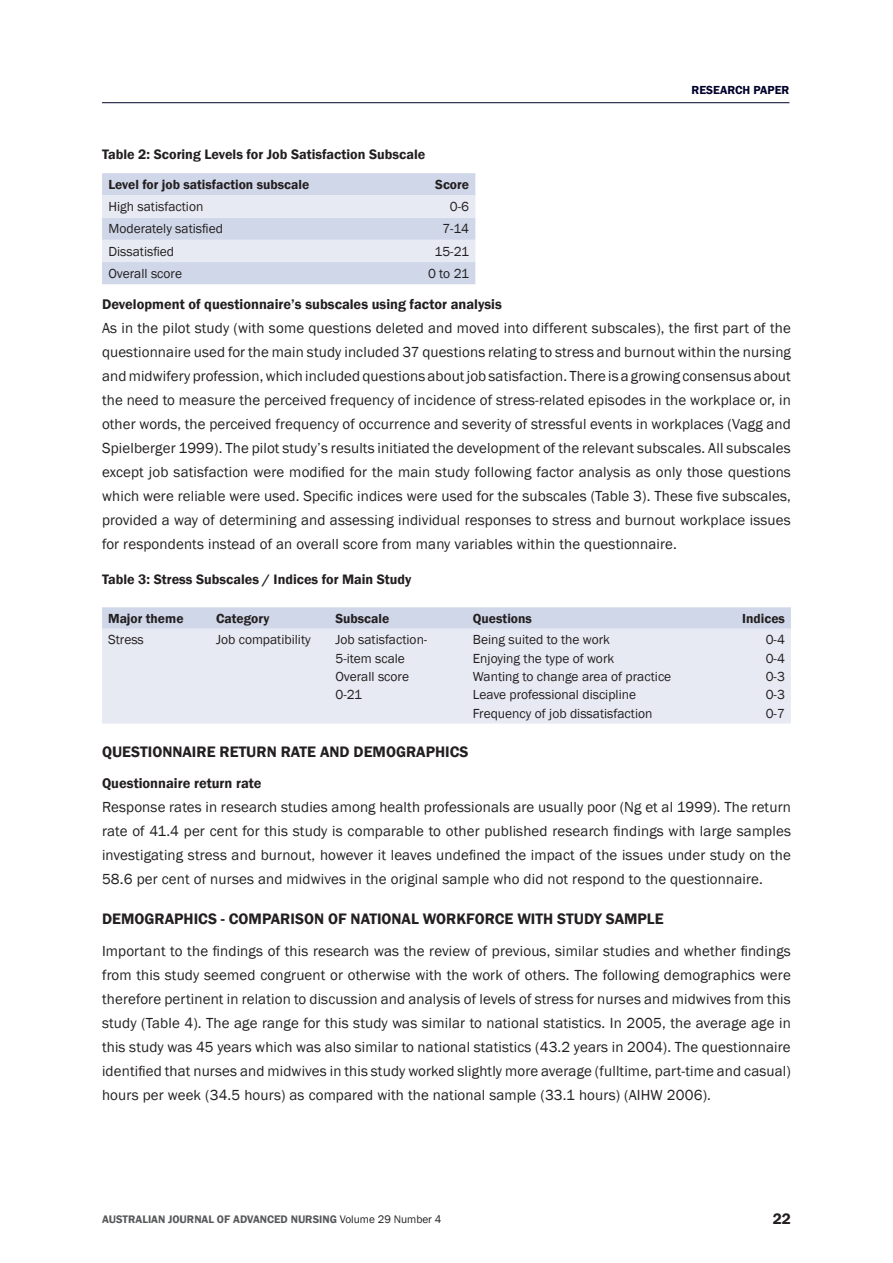
<style>
.page{position:relative;width:893px;height:1263px;background:#fff}
.page>*{position:absolute;margin:0;border:0;box-sizing:border-box;transform-origin:0 0}
.Head_Level_2{font:600 15.6px "Franklin Gothic";color:#231f20}
.Body_Text{font:15px/24px "Franklin Gothic";letter-spacing:.01em;color:#231f20;text-align:justify}
.Head_Level_3{font:600 14.4px "Franklin Gothic";color:#231f20}
.Table_Caption{font:600 14.1px "Franklin Gothic";color:#231f20}
.Table_Text{font:13.5px "Franklin Gothic";color:#231f20}
.Table_Header{font:600 13.5px "Franklin Gothic";color:#231f20}
.t1{font:600 12px "Franklin Gothic";color:#01002b}
.t2{font:600 11.25px "Franklin Gothic";color:#57585a}
.s1{font-weight:400;color:#231f20}
</style>
<div class="page">
<hr style="left:102px;top:102px;width:687px;height:1px;background:#01002b">
<svg style="left:102px;top:173px;width:373px;height:111px;background:#d9deed"></svg>
<svg style="left:102px;top:607px;width:689px;height:22px;background:#d1d8e9"></svg>
<div style="left:102px;top:629px;width:689px;height:94px;background:#e7eaf3"></div>
<p class="t1" style="left:691px;top:83px;width:99px">RESEARCH PAPER</p>
<p class="Table_Caption" style="left:102px;top:145px;width:325px">Table 2: Scoring Levels for Job Satisfaction Subscale</p>
<p class="Table_Header" style="left:108px;top:176px;width:202px">Level for job satisfaction subscale</p>
<p class="Table_Header" style="left:435px;top:176px;width:35px">Score</p>
<p class="Table_Text" style="left:108px;top:198px;width:96px">High satisfaction</p>
<p class="Table_Text" style="left:450px;top:198px;width:21px">0‑6</p>
<p class="Table_Text" style="left:108px;top:221px;width:116px">Moderately satisfied</p>
<p class="Table_Text" style="left:442px;top:221px;width:28px">7‑14</p>
<p class="Table_Text" style="left:108px;top:243px;width:67px">Dissatisfied</p>
<p class="Table_Text" style="left:435px;top:243px;width:36px">15‑21</p>
<p class="Table_Text" style="left:108px;top:265px;width:75px">Overall score</p>
<p class="Table_Text" style="left:428px;top:265px;width:42px">0 to 21</p>
<p class="Head_Level_3" style="left:102px;top:296px;width:401px">Development of questionnaire’s subscales using factor analysis</p>
<p class="Body_Text" style="left:102px;top:317px;width:690px">As in the pilot study (with some questions deleted and moved into different subscales), the first part of the questionnaire used for the main study included 37 questions relating to stress and burnout within the nursing and midwifery profession, which included questions about job satisfaction. There is a growing consensus about the need to measure the perceived frequency of incidence of stress‑related episodes in the workplace or, in other words, the perceived frequency of occurrence and severity of stressful events in workplaces (Vagg and Spielberger 1999). The pilot study’s results initiated the development of the relevant subscales. All subscales except job satisfaction were modified for the main study following factor analysis as only those questions which were reliable were used. Specific indices were used for the subscales (Table 3). These five subscales, provided a way of determining and assessing individual responses to stress and burnout workplace issues for respondents instead of an overall score from many variables within the questionnaire.</p>
<p class="Table_Caption" style="left:102px;top:571px;width:311px">Table 3: Stress Subscales / Indices for Main Study</p>
<p class="Table_Header" style="left:108px;top:610px;width:77px">Major theme</p>
<p class="Table_Header" style="left:216px;top:610px;width:55px">Category</p>
<p class="Table_Header" style="left:335px;top:610px;width:55px">Subscale</p>
<p class="Table_Header" style="left:473px;top:610px;width:61px">Questions</p>
<p class="Table_Header" style="left:742px;top:610px;width:44px">Indices</p>
<p class="Table_Text" style="left:108px;top:631px;width:37px">Stress</p>
<p class="Table_Text" style="left:216px;top:631px;width:96px">Job compatibility</p>
<p class="Table_Text" style="left:335px;top:631px;width:93px">Job satisfaction‑</p>
<p class="Table_Text" style="left:335px;top:650px;width:71px">5‑item scale</p>
<p class="Table_Text" style="left:335px;top:668px;width:75px">Overall score</p>
<p class="Table_Text" style="left:335px;top:686px;width:28px">0‑21</p>
<p class="Table_Text" style="left:766px;top:631px;width:21px">0‑4</p>
<p class="Table_Text" style="left:766px;top:650px;width:21px">0‑4</p>
<p class="Table_Text" style="left:766px;top:668px;width:21px">0‑3</p>
<p class="Table_Text" style="left:766px;top:686px;width:21px">0‑3</p>
<p class="Table_Text" style="left:766px;top:705px;width:21px">0‑7</p>
<p class="Table_Text" style="left:473px;top:631px;width:139px">Being suited to the work</p>
<p class="Table_Text" style="left:473px;top:650px;width:143px">Enjoying the type of work</p>
<p class="Table_Text" style="left:473px;top:668px;width:200px">Wanting to change area of practice</p>
<p class="Table_Text" style="left:473px;top:686px;width:165px">Leave professional discipline</p>
<p class="Table_Text" style="left:473px;top:705px;width:181px">Frequency of job dissatisfaction</p>
<p class="Head_Level_2" style="left:102px;top:742px;width:368px">QUESTIONNAIRE RETURN RATE AND DEMOGRAPHICS</p>
<p class="Head_Level_3" style="left:102px;top:774px;width:161px">Questionnaire return rate</p>
<p class="Body_Text" style="left:102px;top:795px;width:690px">Response rates in research studies among health professionals are usually poor (Ng et al 1999). The return rate of 41.4 per cent for this study is comparable to other published research findings with large samples investigating stress and burnout, however it leaves undefined the impact of the issues under study on the 58.6 per cent of nurses and midwives in the original sample who did not respond to the questionnaire.</p>
<p class="Head_Level_2" style="left:102px;top:909px;width:563px">DEMOGRAPHICS ‑ COMPARISON OF NATIONAL WORKFORCE WITH STUDY SAMPLE</p>
<p class="Body_Text" style="left:102px;top:939px;width:690px">Important to the findings of this research was the review of previous, similar studies and whether findings from this study seemed congruent or otherwise with the work of others. The following demographics were therefore pertinent in relation to discussion and analysis of levels of stress for nurses and midwives from this study (Table 4). The age range for this study was similar to national statistics. In 2005, the average age in this study was 45 years which was also similar to national statistics (43.2 years in 2004). The questionnaire identified that nurses and midwives in this study worked slightly more average (fulltime, part‑time and casual) hours per week (34.5 hours) as compared with the national sample (33.1 hours) (AIHW 2006).</p>
<p class="t2" style="left:102px;top:1213px;width:341px">AUSTRALIAN JOURNAL OF ADVANCED NURSING <span class="s1">Volume 29 Number 4</span></p>
<p class="Head_Level_2" style="left:773px;top:1209px;width:20px">22</p>
</div>
